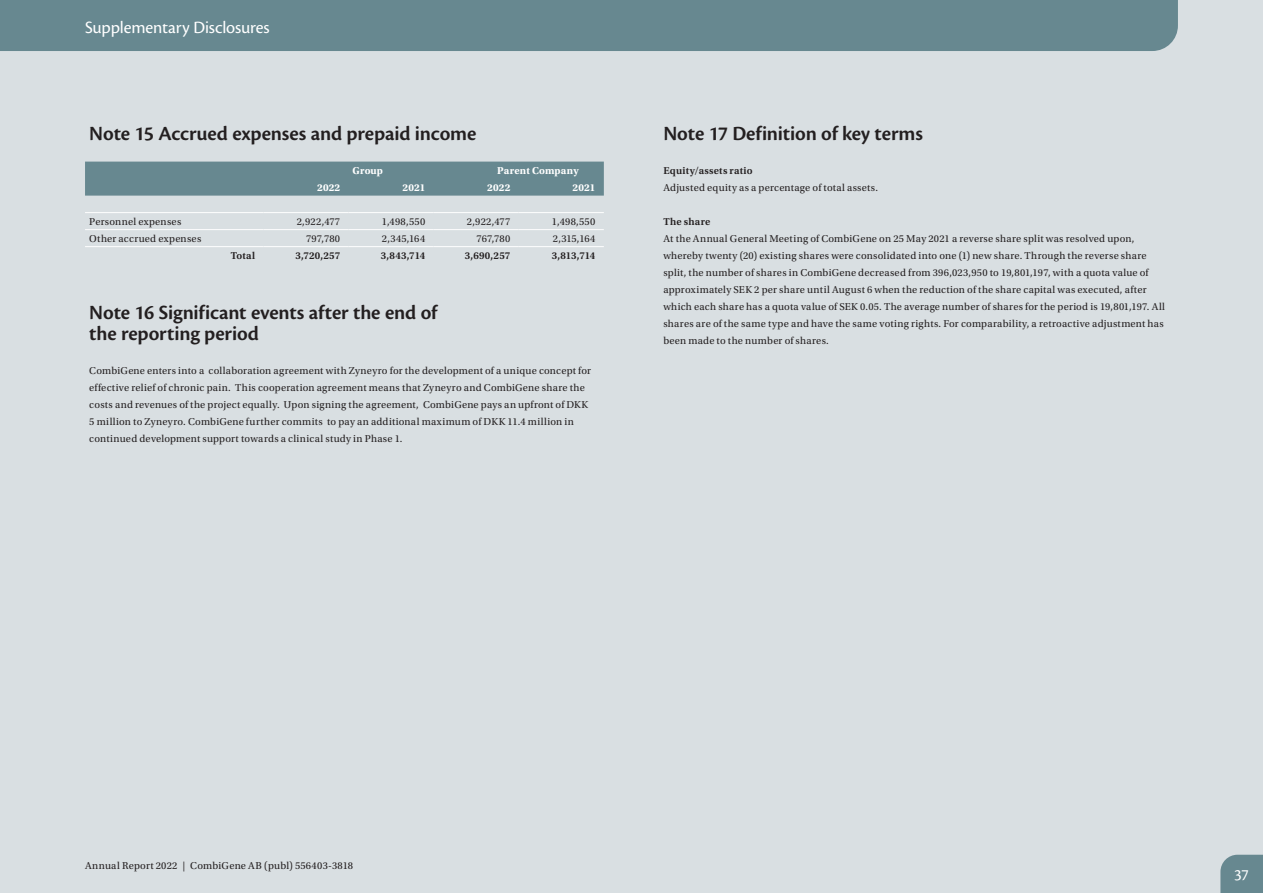
<style>
.page{position:relative;width:1263px;height:893px;background:#d9dfe2}
.page>*{position:absolute;margin:0;border:0;box-sizing:border-box;transform-origin:0 0}
.t1{font:600 21px/21px "Cronos Pro";letter-spacing:-.005em;color:#231f20}
.t2{font:18px "Cronos Pro";letter-spacing:-.01em;color:#fff}
.t3{font:16.5px "Cronos Pro";color:#fff}
.t4{font:10.5px/17px "Utopia Std";letter-spacing:.02em;color:#231f20}
.t5{font:600 10.5px "Utopia Std";letter-spacing:.02em;color:#231f20}
.t6{font:700 10.5px "Utopia Std";letter-spacing:.02em;color:#fff}
</style>
<div class="page">
<div style="left:1220px;top:855px;width:43px;height:38px;background:#678890"></div>
<div style="left:0;top:0;width:1178px;height:51px;background:#678890"></div>
<svg style="left:85px;top:161px;width:519px;height:1px"></svg>
<div style="left:85px;top:162px;width:519px;height:34px;background:#678890"></div>
<hr style="left:85px;top:246px;width:179px;height:1px;background:#fff">
<hr style="left:264px;top:246px;width:85px;height:1px;background:#fff">
<hr style="left:349px;top:246px;width:85px;height:1px;background:#fff">
<hr style="left:434px;top:246px;width:85px;height:1px;background:#fff">
<hr style="left:519px;top:246px;width:85px;height:1px;background:#fff">
<hr style="left:85px;top:212px;width:179px;height:1px;background:#fff">
<hr style="left:264px;top:212px;width:85px;height:1px;background:#fff">
<hr style="left:349px;top:212px;width:85px;height:1px;background:#fff">
<hr style="left:434px;top:212px;width:85px;height:1px;background:#fff">
<hr style="left:519px;top:212px;width:85px;height:1px;background:#fff">
<hr style="left:85px;top:229px;width:179px;height:1px;background:#fff">
<hr style="left:264px;top:229px;width:85px;height:1px;background:#fff">
<hr style="left:349px;top:229px;width:85px;height:1px;background:#fff">
<hr style="left:434px;top:229px;width:85px;height:1px;background:#fff">
<hr style="left:519px;top:229px;width:85px;height:1px;background:#fff">
<h2 class="t2" style="left:85px;top:17px;width:186px">Supplementary Disclosures</h2>
<h2 class="t2" style="left:85px;top:17px;width:22px">XX</h2>
<h1 class="t1" style="left:89px;top:124px;width:388px">Note 15 Accrued expenses and prepaid income</h1>
<p class="t6" style="left:353px;top:165px;width:32px">Group</p>
<p class="t6" style="left:497px;top:165px;width:83px">Parent Company</p>
<p class="t6" style="left:317px;top:182px;width:25px">2022</p>
<p class="t6" style="left:402px;top:182px;width:24px">2021</p>
<p class="t6" style="left:487px;top:182px;width:25px">2022</p>
<p class="t6" style="left:572px;top:182px;width:24px">2021</p>
<p class="t4" style="left:89px;top:214px;width:94px">Personnel expenses</p>
<p class="t4" style="left:297px;top:214px;width:45px">2,922,477</p>
<p class="t4" style="left:382px;top:214px;width:45px">1,498,550</p>
<p class="t4" style="left:467px;top:214px;width:45px">2,922,477</p>
<p class="t4" style="left:552px;top:214px;width:45px">1,498,550</p>
<p class="t4" style="left:89px;top:231px;width:114px">Other accrued expenses</p>
<p class="t4" style="left:306px;top:231px;width:36px">797,780</p>
<p class="t4" style="left:382px;top:231px;width:45px">2,345,164</p>
<p class="t4" style="left:476px;top:231px;width:35px">767,780</p>
<p class="t4" style="left:553px;top:231px;width:44px">2,315,164</p>
<p class="t5" style="left:231px;top:250px;width:26px">Total</p>
<p class="t5" style="left:295px;top:250px;width:46px">3,720,257</p>
<p class="t5" style="left:381px;top:250px;width:46px">3,843,714</p>
<p class="t5" style="left:465px;top:250px;width:47px">3,690,257</p>
<p class="t5" style="left:552px;top:250px;width:45px">3,813,714</p>
<h1 class="t1" style="left:89px;top:302px;width:349px">Note 16 Significant events after the end of the reporting period</h1>
<p class="t4" style="left:89px;top:362px;width:503px">CombiGene enters into a collaboration agreement with Zyneyro for the development of a unique concept for effective relief of chronic pain. This cooperation agreement means that Zyneyro and CombiGene share the costs and revenues of the project equally. Upon signing the agreement, CombiGene pays an upfront of DKK 5 million to Zyneyro. CombiGene further commits to pay an additional maximum of DKK 11.4 million in continued development support towards a clinical study in Phase 1.</p>
<h1 class="t1" style="left:663px;top:124px;width:261px">Note 17 Definition of key terms</h1>
<p class="t5" style="left:663px;top:165px;width:91px">Equity/assets ratio</p>
<p class="t4" style="left:663px;top:180px;width:216px">Adjusted equity as a percentage of total assets.</p>
<p class="t5" style="left:663px;top:216px;width:49px">The share</p>
<p class="t4" style="left:663px;top:231px;width:503px">At the Annual General Meeting of CombiGene on 25 May 2021 a reverse share split was resolved upon, whereby twenty (20) existing shares were consolidated into one (1) new share. Through the reverse share split, the number of shares in CombiGene decreased from 396,023,950 to 19,801,197, with a quota value of approximately SEK 2 per share until August 6 when the reduction of the share capital was executed, after which each share has a quota value of SEK 0.05. The average number of shares for the period is 19,801,197. All shares are of the same type and have the same voting rights. For comparability, a retroactive adjustment has been made to the number of shares.</p>
<p class="t4" style="left:85px;top:857px;width:269px">Annual Report 2022 | CombiGene AB (publ) 556403-3818</p>
<h3 class="t3" style="left:1234px;top:866px;width:16px">37</h3>
</div>
